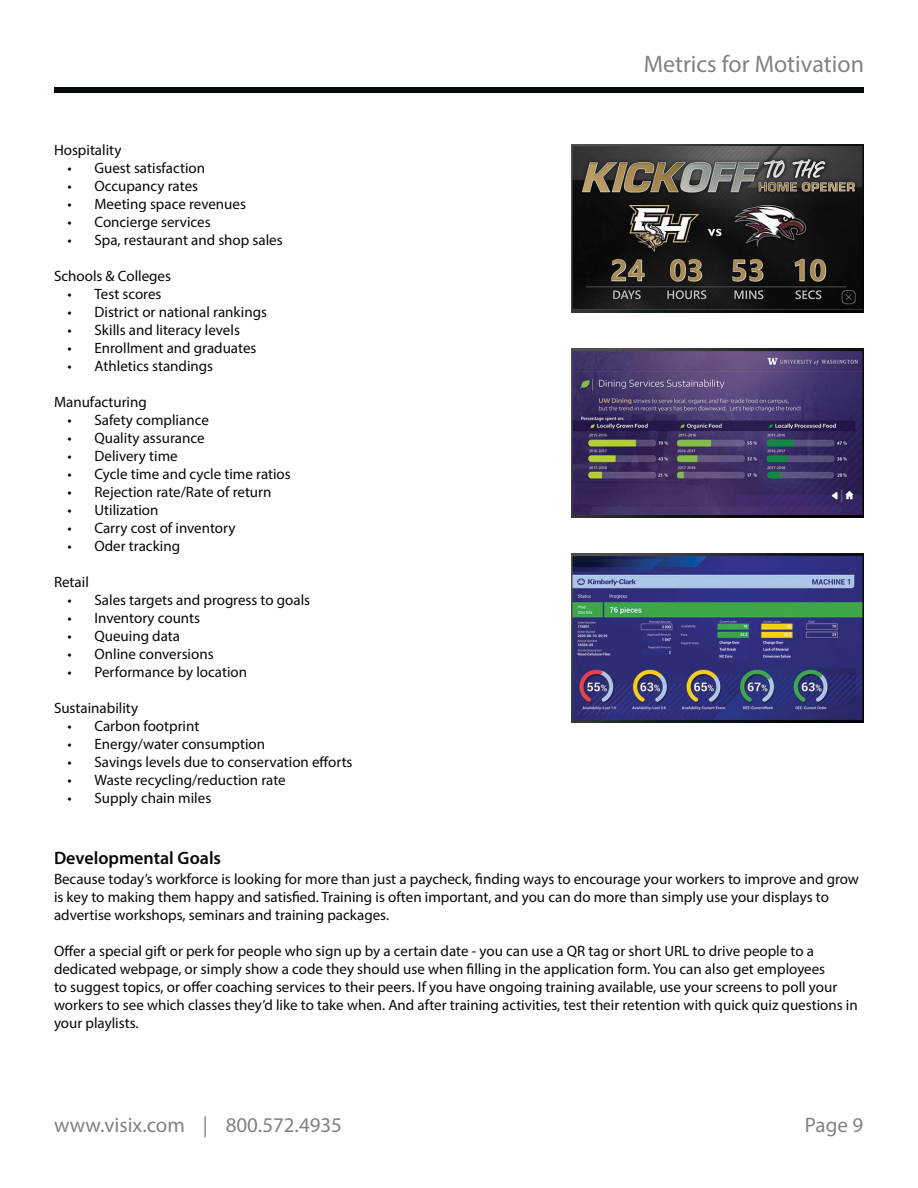
<style>
.page{position:relative;width:918px;height:1188px;background:#fff}
.page>*{position:absolute;margin:0;border:0;box-sizing:border-box;transform-origin:0 0}
.t1{font:24px "Myriad Pro";color:#808284}
.t2{font:21px "Myriad Pro";color:#808284}
.t3{font:600 18px "Myriad Pro";color:#040909}
.t4{font:15px/18px "Myriad Pro";color:#040909}
</style>
<div class="page">
<div style="left:54px;top:88px;width:810px;height:5px;background:#040909"></div>
<img style="left:571px;top:349px;width:293px;height:168px">
<img style="left:571px;top:144px;width:293px;height:168px">
<img style="left:571px;top:554px;width:293px;height:168px">
<p class="t4" style="left:54px;top:143px;width:69px">Hospitality</p>
<p class="t4" style="left:68px;top:161px;width:139px">• Guest satisfaction</p>
<p class="t4" style="left:68px;top:179px;width:132px">• Occupancy rates</p>
<p class="t4" style="left:68px;top:197px;width:180px">• Meeting space revenues</p>
<p class="t4" style="left:68px;top:215px;width:145px">• Concierge services</p>
<p class="t4" style="left:68px;top:233px;width:217px">• Spa, restaurant and shop sales</p>
<p class="t4" style="left:54px;top:269px;width:119px">Schools &amp; Colleges</p>
<p class="t4" style="left:68px;top:287px;width:96px">• Test scores</p>
<p class="t4" style="left:68px;top:305px;width:201px">• District or national rankings</p>
<p class="t4" style="left:68px;top:323px;width:174px">• Skills and literacy levels</p>
<p class="t4" style="left:68px;top:341px;width:191px">• Enrollment and graduates</p>
<p class="t4" style="left:68px;top:359px;width:147px">• Athletics standings</p>
<p class="t4" style="left:54px;top:395px;width:94px">Manufacturing</p>
<p class="t4" style="left:68px;top:413px;width:143px">• Safety compliance</p>
<p class="t4" style="left:68px;top:431px;width:139px">• Quality assurance</p>
<p class="t4" style="left:68px;top:449px;width:112px">• Delivery time</p>
<p class="t4" style="left:68px;top:467px;width:225px">• Cycle time and cycle time ratios</p>
<p class="t4" style="left:68px;top:485px;width:205px">• Rejection rate/Rate of return</p>
<p class="t4" style="left:68px;top:503px;width:92px">• Utilization</p>
<p class="t4" style="left:68px;top:521px;width:169px">• Carry cost of inventory</p>
<p class="t4" style="left:68px;top:539px;width:114px">• Oder tracking</p>
<p class="t4" style="left:54px;top:575px;width:36px">Retail</p>
<p class="t4" style="left:68px;top:593px;width:244px">• Sales targets and progress to goals</p>
<p class="t4" style="left:68px;top:611px;width:134px">• Inventory counts</p>
<p class="t4" style="left:68px;top:629px;width:114px">• Queuing data</p>
<p class="t4" style="left:68px;top:647px;width:148px">• Online conversions</p>
<p class="t4" style="left:68px;top:665px;width:181px">• Performance by location</p>
<p class="t4" style="left:54px;top:701px;width:86px">Sustainability</p>
<p class="t4" style="left:68px;top:719px;width:133px">• Carbon footprint</p>
<p class="t4" style="left:68px;top:737px;width:199px">• Energy/water consumption</p>
<p class="t4" style="left:68px;top:755px;width:287px">• Savings levels due to conservation efforts</p>
<p class="t4" style="left:68px;top:773px;width:220px">• Waste recycling/reduction rate</p>
<p class="t4" style="left:68px;top:791px;width:145px">• Supply chain miles</p>
<h1 class="t1" style="left:644px;top:55px;width:222px">Metrics for Motivation</h1>
<p class="t3" style="left:54px;top:852px;width:169px">Developmental Goals</p>
<p class="t4" style="left:54px;top:871px;width:806px">Because today’s workforce is looking for more than just a paycheck, finding ways to encourage your workers to improve and grow is key to making them happy and satisfied. Training is often important, and you can do more than simply use your displays to advertise workshops, seminars and training packages.</p>
<p class="t4" style="left:54px;top:943px;width:805px">Offer a special gift or perk for people who sign up by a certain date - you can use a QR tag or short URL to drive people to a dedicated webpage, or simply show a code they should use when filling in the application form. You can also get employees<br>to suggest topics, or offer coaching services to their peers. If you have ongoing training available, use your screens to poll your workers to see which classes they’d like to take when. And after training activities, test their retention with quick quiz questions in your playlists.</p>
<h2 class="t2" style="left:54px;top:1117px;width:290px">www.visix.com | 800.572.4935</h2>
<h2 class="t2" style="left:805px;top:1117px;width:60px">Page 9</h2>
</div>
